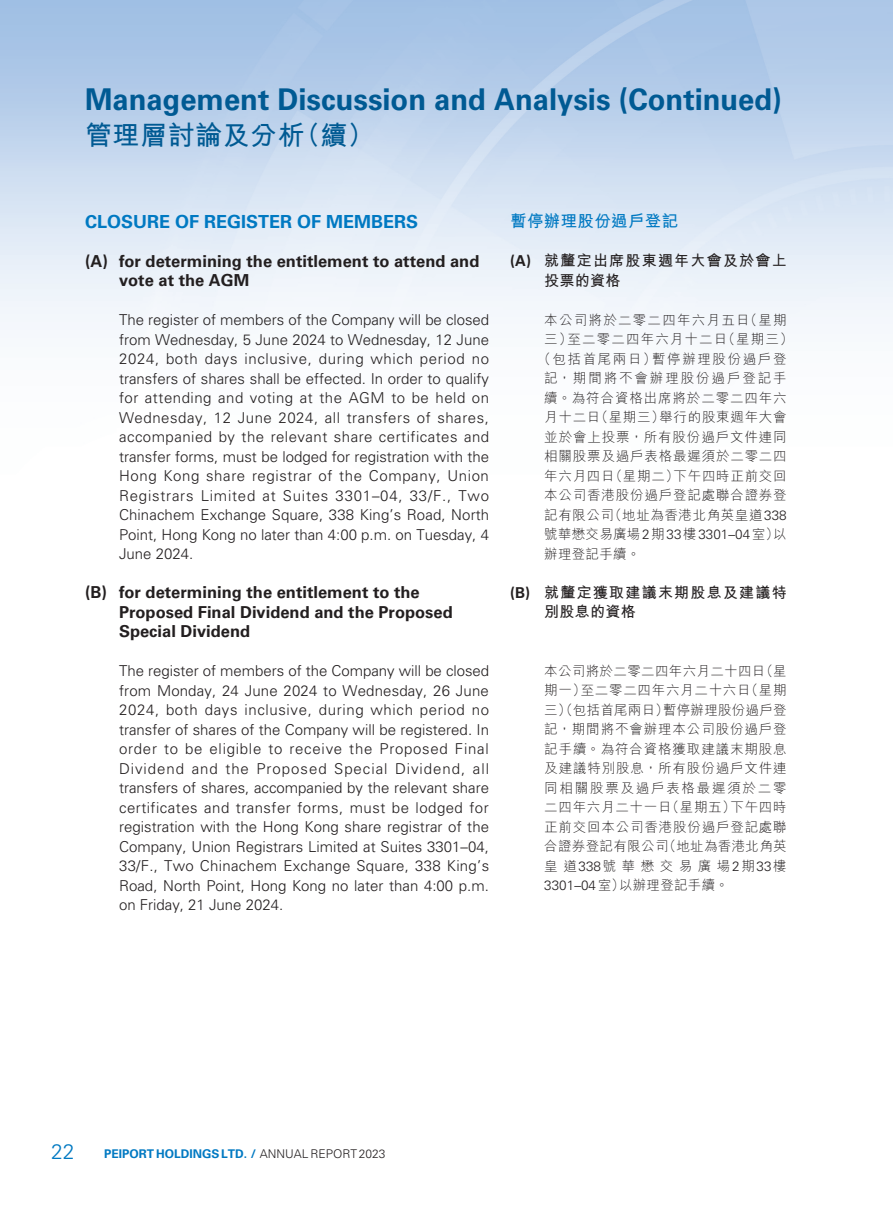
<style>
.page{position:relative;width:893px;height:1212px;background:#fff}
.page>*{position:absolute;margin:0;border:0;box-sizing:border-box;transform-origin:0 0}
.t1{font:700 30px "Univers LT Std";color:#005a93}
.t2{font:700 27px "M Hei HK";letter-spacing:.02em;color:#005a93}
.t3{font:300 21px "Univers LT Std";color:#0079c2}
._01_H1_E{font:700 18px "Univers LT Std";color:#0079c2}
._02_H2_E{font:700 16.5px/19.5px "Univers LT Std";color:#231f20}
._001_H1_C{font:700 16.5px "M Hei HK";letter-spacing:.02em;color:#0079c2}
._00_txt_E{font:300 15px/19.5px "Univers LT Std";color:#231f20;text-align:justify}
._002_H2_C{font:700 15px/19.5px "M Hei HK";letter-spacing:.085em;color:#231f20}
._000_txt_C{font:300 13.5px/19.5px "M Hei HK";letter-spacing:.06em;color:#231f20;text-align:justify}
._000_txt_C-2{font:300 13.5px "M Hei HK";letter-spacing:.02em;color:#231f20}
._000_txt_C-3{font:300 13.5px "M Hei HK";letter-spacing:.085em;color:#231f20}
._000_txt_C-4{font:300 13.5px "M Hei HK";letter-spacing:.095em;color:#231f20}
._000_txt_C-5{font:300 13.5px "M Hei HK";letter-spacing:.12em;color:#231f20}
._000_txt_C-6{font:300 13.5px "M Hei HK";letter-spacing:.14em;color:#231f20}
.t4{font:700 12px "Univers LT Std";color:#0079c2}
.s1{font-family:"Univers LT Std"}
.s2{font-weight:300;color:#231f20}
</style>
<div class="page">
<h1 class="t1" style="left:85px;top:82px;width:698px">Management Discussion and Analysis (Continued)</h1>
<h2 class="t2" style="left:85px;top:116px;width:291px">管理層討論及分析（續）</h2>
<p class="_01_H1_E" style="left:85px;top:211px;width:335px">CLOSURE OF REGISTER OF MEMBERS</p>
<p class="_02_H2_E" style="left:119px;top:251px;width:362px;text-indent:-34px">(A) for determining the entitlement to attend and vote at the AGM</p>
<p class="_00_txt_E" style="left:119px;top:310px;width:372px">The register of members of the Company will be closed from Wednesday, 5 June 2024 to Wednesday, 12 June 2024, both days inclusive, during which period no transfers of shares shall be effected. In order to qualify for attending and voting at the AGM to be held on Wednesday, 12 June 2024, all transfers of shares, accompanied by the relevant share certificates and transfer forms, must be lodged for registration with the Hong Kong share registrar of the Company, Union Registrars Limited at Suites 3301–04, 33/F., Two Chinachem Exchange Square, 338 King’s Road, North Point, Hong Kong no later than 4:00 p.m. on Tuesday, 4<br>June 2024.</p>
<p class="_02_H2_E" style="left:119px;top:583px;width:335px;text-indent:-34px">(B) for determining the entitlement to the<br>Proposed Final Dividend and the Proposed<br>Special Dividend</p>
<p class="_00_txt_E" style="left:119px;top:661px;width:372px">The register of members of the Company will be closed from Monday, 24 June 2024 to Wednesday, 26 June 2024, both days inclusive, during which period no transfer of shares of the Company will be registered. In order to be eligible to receive the Proposed Final Dividend and the Proposed Special Dividend, all transfers of shares, accompanied by the relevant share certificates and transfer forms, must be lodged for registration with the Hong Kong share registrar of the Company, Union Registrars Limited at Suites 3301–04, 33/F., Two Chinachem Exchange Square, 338 King’s Road, North Point, Hong Kong no later than 4:00 p.m. on Friday, 21 June 2024.</p>
<p class="_001_H1_C" style="left:510px;top:209px;width:169px">暫停辦理股份過戶登記</p>
<p class="_002_H2_C" style="left:544px;top:250px;width:244px;text-indent:-34px"><span class="s1">(A)</span> 就釐定出席股東週年大會及於會上投票的資格</p>
<p class="_000_txt_C-4" style="left:544px;top:313px;width:244px">本公司將於二零二四年六月五日（星期</p>
<p class="_000_txt_C-3" style="left:544px;top:332px;width:251px">三）至二零二四年六月十二日（星期三）</p>
<p class="_000_txt_C-5" style="left:537px;top:352px;width:251px">（包括首尾兩日）暫停辦理股份過戶登</p>
<p class="_000_txt_C-6" style="left:544px;top:371px;width:244px">記，期間將不會辦理股份過戶登記手</p>
<p class="_000_txt_C" style="left:544px;top:388px;width:244px">續。為符合資格出席將於二零二四年六</p>
<p class="_000_txt_C" style="left:544px;top:407px;width:244px">月十二日（星期三）舉行的股東週年大會</p>
<p class="_000_txt_C" style="left:544px;top:427px;width:244px">並於會上投票，所有股份過戶文件連同</p>
<p class="_000_txt_C" style="left:544px;top:446px;width:244px">相關股票及過戶表格最遲須於二零二四</p>
<p class="_000_txt_C" style="left:544px;top:466px;width:244px">年六月四日（星期二）下午四時正前交回</p>
<p class="_000_txt_C" style="left:544px;top:485px;width:244px">本公司香港股份過戶登記處聯合證券登</p>
<p class="_000_txt_C" style="left:544px;top:505px;width:244px">記有限公司（地址為香港北角英皇道<span class="s1">338</span></p>
<p class="_000_txt_C-2" style="left:544px;top:527px;width:244px">號華懋交易廣場<span class="s1">2</span>期<span class="s1">33</span>樓<span class="s1">3301–04</span>室）以</p>
<p class="_000_txt_C" style="left:544px;top:544px;width:97px">辦理登記手續。</p>
<p class="_002_H2_C" style="left:544px;top:581px;width:244px;text-indent:-34px"><span class="s1">(B)</span> 就釐定獲取建議末期股息及建議特別股息的資格</p>
<p class="_000_txt_C" style="left:544px;top:661px;width:244px">本公司將於二零二四年六月二十四日（星期一）至二零二四年六月二十六日（星期三）（包括首尾兩日）暫停辦理股份過戶登記，期間將不會辦理本公司股份過戶登記手續。為符合資格獲取建議末期股息及建議特別股息，所有股份過戶文件連同相關股票及過戶表格最遲須於二零二四年六月二十一日（星期五）下午四時正前交回本公司香港股份過戶登記處聯合證券登記有限公司（地址為香港北角英皇道<span class="s1">338</span>號華懋交易廣場<span class="s1">2</span>期<span class="s1">33</span>樓<span class="s1">3301–04</span>室）以辦理登記手續。</p>
<h3 class="t3" style="left:51px;top:1138px;width:25px">22</h3>
<p class="t4" style="left:104px;top:1147px;width:283px">PEIPORT HOLDINGS LTD. / <span class="s2">ANNUAL REPORT 2023</span></p>
</div>
